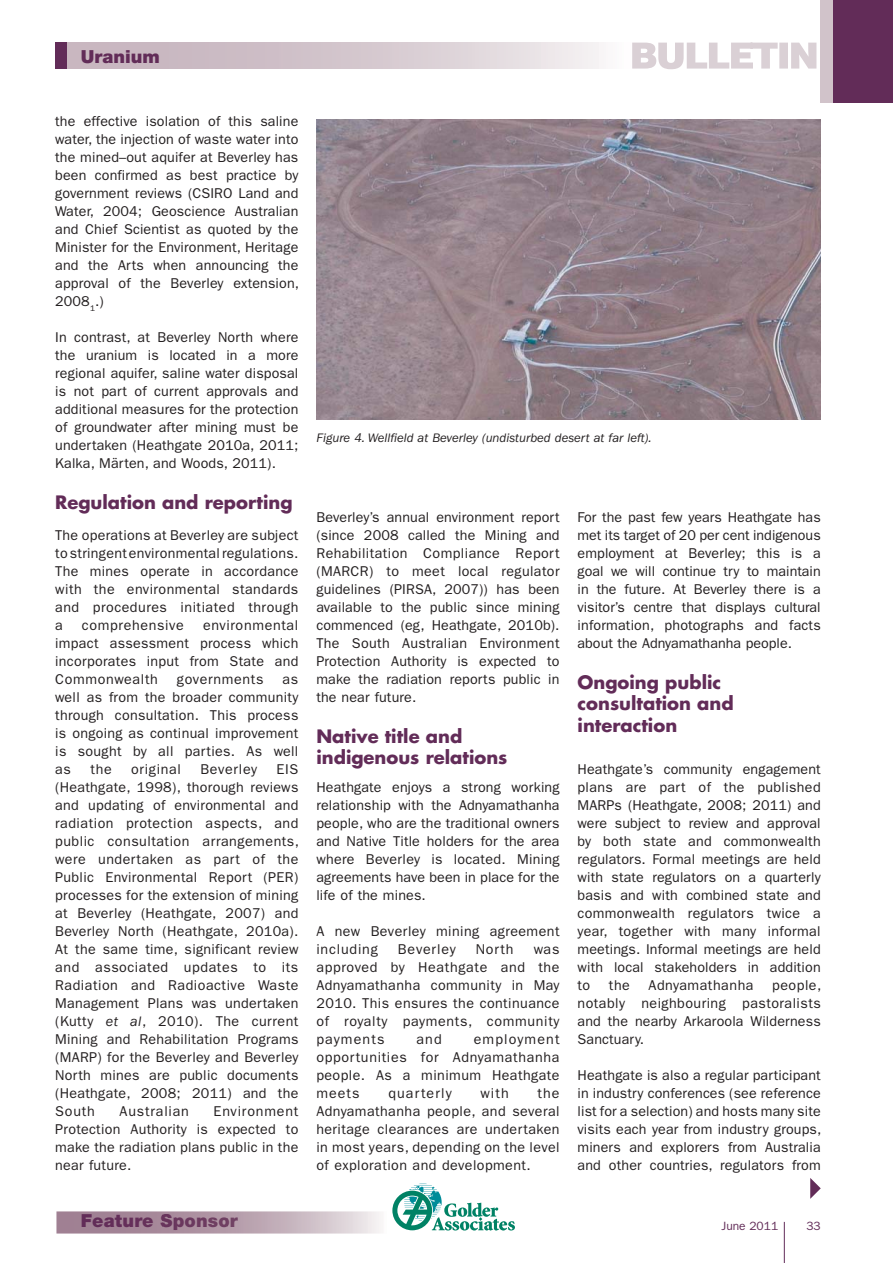
<style>
.page{position:relative;width:893px;height:1263px;background:#fff}
.page>*{position:absolute;margin:0;border:0;box-sizing:border-box;transform-origin:0 0}
.t1{font:700 18px/21.6px "Futura";color:#622c58}
.t2{font:900 18px "Helvetica Neue";letter-spacing:.01em;color:#622c58}
.t3{font:14.25px/18px "Franklin Gothic";letter-spacing:.02em;color:#231f20;text-align:justify}
.t4{font:14.25px "Franklin Gothic";letter-spacing:.045em;color:#231f20}
.t5{font:14.25px "Franklin Gothic";letter-spacing:.055em;color:#231f20}
.t6{font:14.25px "Franklin Gothic";letter-spacing:.075em;color:#231f20}
.t7{font:italic 12.75px "Franklin Gothic";color:#231f20}
.t8{font:12px "Franklin Gothic";color:#622c58}
.s1{font-style:italic}
.s2{color:#632d59}
.s3{color:#652f5a}
.s4{color:#66315a}
.s5{color:#68335c}
.s6{color:#68345c}
.s7{color:#6b395f}
.s8{color:#6d3b60}
.s9{color:#6f3f62}
.s10{color:#714264}
</style>
<div class="page">
<div style="left:821px;top:0;width:72px;height:102px;background:#d1c3ca"></div>
<div style="left:833px;top:0;width:60px;height:102px;background:#622c58"></div>
<hr style="left:784px;top:1222px;width:1px;height:41px;background:#622c58">
<div style="left:55px;top:43px;width:581px;height:26px;background:linear-gradient(to right,#bea9b4,#f2eff0)"></div>
<div style="left:55px;top:43px;width:12px;height:26px;background:#622c58"></div>
<svg style="left:632px;top:43px;width:184px;height:26px"></svg>
<svg style="left:56px;top:1184px;width:459px;height:50px"></svg>
<div style="left:82px;top:1214px;width:156px;height:17px;background:linear-gradient(to right,#9d7d90,#b39aa8)"></div>
<img style="left:316px;top:119px;width:505px;height:301px">
<svg style="left:810px;top:1178px;width:11px;height:21px"></svg>
<p class="t2" style="left:81px;top:50px;width:80px">Uranium</p>
<p class="t3" style="left:55px;top:113px;width:245px">the effective isolation of this saline water, the injection of waste water into the mined–out aquifer at Beverley has been confirmed as best practice by government reviews (CSIRO Land and Water, 2004; Geoscience Australian and Chief Scientist as quoted by the Minister for the Environment, Heritage and the Arts when announcing the approval of the Beverley extension, 2008<sub>1</sub>.)</p>
<p class="t3" style="left:55px;top:329px;width:245px">In contrast, at Beverley North where the uranium is located in a more regional aquifer, saline water disposal is not part of current approvals and additional measures for the protection of groundwater after mining must be undertaken (Heathgate 2010a, 2011; Kalka, Märten, and Woods, 2011).</p>
<p class="t1" style="left:55px;top:493px;width:239px">Regulation and reporting</p>
<p class="t3" style="left:55px;top:527px;width:245px">The operations at Beverley are subject to stringent environmental regulations.<br>The mines operate in accordance with the environmental standards and procedures initiated through a</p>
<p class="t3" style="left:55px;top:617px;width:245px;text-indent:148px">environmental impact assessment process which incorporates input from State and Commonwealth</p>
<p class="t4" style="left:82px;top:620px;width:103px">comprehensive</p>
<p class="t4" style="left:177px;top:674px;width:88px">governments</p>
<p class="t3" style="left:55px;top:671px;width:245px;text-indent:227px">as well as from the broader community through consultation. This process is ongoing as continual improvement is sought by all parties. As well as</p>
<p class="t3" style="left:55px;top:761px;width:245px;text-indent:221px">EIS (Heathgate, 1998), thorough reviews and updating of environmental and radiation protection aspects, and public consultation arrangements, were undertaken as part of the Public Environmental Report (PER) processes for the extension of mining at Beverley (Heathgate, 2007) and Beverley North (Heathgate, 2010a).<br>At the same time, significant review and associated updates to its Radiation and Radioactive Waste Management Plans was undertaken (Kutty <span class="s1">et al</span>, 2010). The current Mining and Rehabilitation Programs (MARP) for the Beverley and Beverley North mines are public documents (Heathgate, 2008; 2011) and the South</p>
<p class="t3" style="left:90px;top:761px;width:23px">the</p>
<p class="t4" style="left:131px;top:764px;width:51px">original</p>
<p class="t4" style="left:200px;top:764px;width:58px">Beverley</p>
<p class="t3" style="left:55px;top:1103px;width:245px;text-indent:158px">Environment Protection Authority is expected to make the radiation plans public in the near future.</p>
<p class="t5" style="left:120px;top:1106px;width:71px">Australian</p>
<p class="t2" style="left:81px;top:1215px;width:159px">Fe<span class="s2">at</span><span class="s3">ur</span><span class="s4">e</span> <span class="s5">S</span><span class="s6">p</span><span class="s7">o</span><span class="s8">n</span><span class="s9">so</span><span class="s10">r</span></p>
<p class="t7" style="left:316px;top:433px;width:337px">Figure 4. Wellfield at Beverley (undisturbed desert at far left).</p>
<p class="t3" style="left:316px;top:509px;width:245px">Beverley’s annual environment report (since 2008 called the Mining and Rehabilitation Compliance Report (MARCR) to meet local regulator guidelines (PIRSA, 2007)) has been available to the public since mining commenced (eg, Heathgate, 2010b).<br>The South Australian Environment Protection Authority is expected to make the radiation reports public in the near future.</p>
<p class="t1" style="left:316px;top:727px;width:193px">Native title and indigenous relations</p>
<p class="t3" style="left:316px;top:779px;width:245px">Heathgate enjoys a strong working relationship with the Adnyamathanha people, who are the traditional owners and Native Title holders for the area where Beverley is located. Mining agreements have been in place for the life of the mines.</p>
<p class="t3" style="left:316px;top:923px;width:245px">A new Beverley mining agreement including</p>
<p class="t5" style="left:398px;top:944px;width:59px">Beverley</p>
<p class="t3" style="left:476px;top:941px;width:39px">North</p>
<p class="t3" style="left:316px;top:941px;width:245px;text-indent:217px">was approved by Heathgate and the Adnyamathanha community in May 2010. This ensures the continuance of royalty payments, community payments</p>
<p class="t3" style="left:316px;top:1031px;width:245px;text-indent:157px">employment opportunities for Adnyamathanha people. As a minimum Heathgate meets</p>
<p class="t3" style="left:416px;top:1031px;width:27px">and</p>
<p class="t3" style="left:316px;top:1085px;width:245px;text-indent:221px">the Adnyamathanha people, and several heritage clearances are undertaken in most years, depending on the level of exploration and development.</p>
<p class="t6" style="left:388px;top:1088px;width:65px">quarterly</p>
<p class="t3" style="left:480px;top:1085px;width:30px">with</p>
<p class="t3" style="left:577px;top:509px;width:245px">For the past few years Heathgate has met its target of 20 per cent indigenous employment at Beverley; this is a goal we will continue try to maintain in the future. At Beverley there is a visitor’s centre that displays cultural information, photographs and facts about the Adnyamathanha people.</p>
<p class="t1" style="left:577px;top:673px;width:158px">Ongoing public consultation and interaction</p>
<p class="t3" style="left:577px;top:761px;width:245px">Heathgate’s community engagement plans are part of the published MARPs (Heathgate, 2008; 2011) and were subject to review and approval by both state and commonwealth regulators. Formal meetings are held with state regulators on a quarterly basis and with combined state and commonwealth regulators twice a year, together with many informal meetings. Informal meetings are held with local stakeholders in addition to</p>
<p class="t3" style="left:577px;top:977px;width:245px;text-indent:195px">people, notably neighbouring pastoralists and the nearby Arkaroola Wilderness Sanctuary.</p>
<p class="t3" style="left:577px;top:1067px;width:245px">Heathgate is also a regular participant in industry conferences (see reference list for a selection) and hosts many site visits each year from industry groups, miners and explorers from Australia and other countries, regulators from</p>
<p class="t3" style="left:609px;top:977px;width:22px">the</p>
<p class="t3" style="left:648px;top:977px;width:106px">Adnyamathanha</p>
<p class="t8" style="left:721px;top:1222px;width:58px">June 2011</p>
<p class="t8" style="left:806px;top:1222px;width:16px">33</p>
</div>
